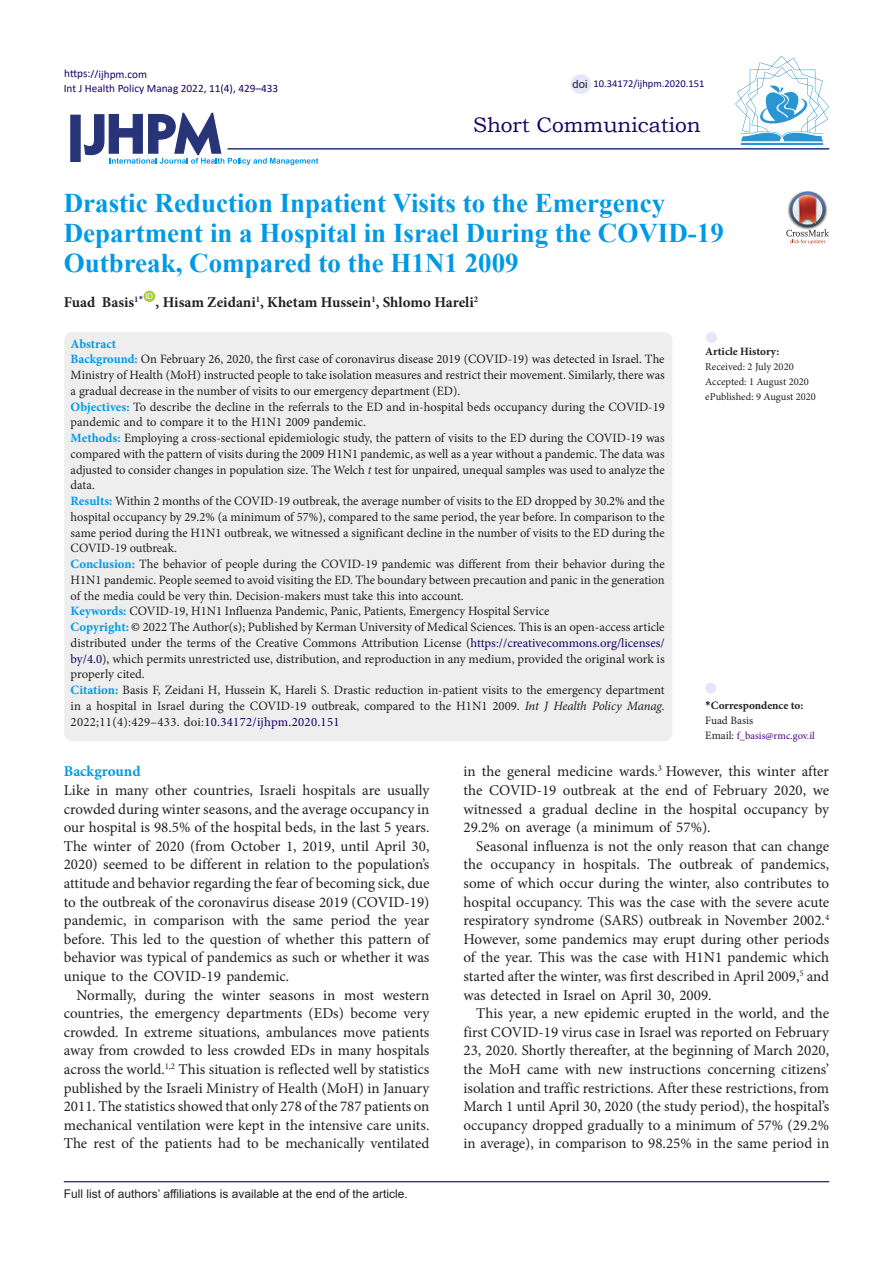
<style>
.page{position:relative;width:893px;height:1263px;background:#fff}
.page>*{position:absolute;margin:0;border:0;box-sizing:border-box;transform-origin:0 0}
.Default{font:700 27px/30px "Times New Roman";color:#0099e5}
.t1{font:21px "Bookman Old Style";color:#190066}
.t2{font:15px/18.6px "Minion Pro";color:#231f20;text-align:justify}
.Default-2{font:700 15px "Minion Pro";color:#231f20}
.t3{font:700 15px "Minion Pro";color:#0099e5}
.Default-3{font:12.75px/15.8px "Minion Pro";color:#231f20;text-align:justify}
.Default-4{font:700 12.75px "Minion Pro";color:#0099e5}
.t4{font:12px "Arial";color:#231f20}
.t5{font:11.25px "Calibri";color:#190066}
.t6{font:700 11.25px "Minion Pro";color:#231f20}
.t7{font:11.25px "Minion Pro";color:#231f20}
.t8{font:11.25px "Arial";color:#231f20}
.t9{font:10.5px "Minion Pro";color:#231f20}
.t10{font:10.5px "Minion Pro";letter-spacing:-.005em;color:#4b0082}
.t11{font:10.5px "Calibri";color:#190066}
.t12{font:7.8px "Arial";color:#fff}
.s1{font-weight:700;color:#0099e5}
.s2{font-style:italic}
.s3{color:#000}
.s4{color:#190066}
.s5{font-family:"Calibri"}
.s6{font-size:11.25px;color:#231f20}
</style>
<div class="page">
<svg style="left:84px;top:112px;width:234px;height:53px"></svg>
<div style="left:70px;top:115px;width:11px;height:47px;background:#273578;border:1px solid #273578"></div>
<div style="left:143px;top:291px;width:12px;height:11px;background:#a6ce39;border-radius:50%"></div>
<hr style="left:227px;top:148px;width:602px;height:2px;background:#273578">
<div style="left:64px;top:332px;width:608px;height:409px;background:#eee;border-radius:8px"></div>
<div style="left:705px;top:683px;width:11px;height:11px;background:#e6e6fa;border-radius:50%"></div>
<div style="left:706px;top:332px;width:11px;height:11px;background:#e6e6fa;border-radius:50%"></div>
<hr style="left:64px;top:1181px;width:765px;height:1px;background:#190066">
<hr style="left:741px;top:143px;width:82px;height:2px;background:#2995d2">
<svg style="left:735px;top:56px;width:94px;height:85px"></svg>
<div style="left:571px;top:74px;width:20px;height:20px;background:#e6e6fa;border-radius:50%"></div>
<img style="left:801px;top:191px;width:13px;height:1px">
<svg style="left:786px;top:192px;width:43px;height:52px"></svg>
<p class="t5" style="left:64px;top:66px;width:84px">https://ijhpm.com</p>
<p class="t5" style="left:64px;top:81px;width:216px">Int J Health Policy Manag 2022, 11(4), 429–433</p>
<p class="t8" style="left:573px;top:76px;width:17px">doi</p>
<p class="t11" style="left:593px;top:76px;width:112px">10.34172/ijhpm.2020.151</p>
<p class="t1" style="left:473px;top:111px;width:229px">Short Communication</p>
<p class="Default" style="left:64px;top:188px;width:661px">Drastic Reduction Inpatient Visits to the Emergency<br>Department in a Hospital in Israel During the COVID-19<br>Outbreak, Compared to the H1N1 2009</p>
<p class="Default-2" style="left:64px;top:292px;width:81px">Fuad Basis<sup>1</sup><sup>*</sup></p>
<p class="t12" style="left:145px;top:291px;width:9px">ID</p>
<p class="Default-2" style="left:156px;top:292px;width:324px">, Hisam Zeidani<sup>1</sup>, Khetam Hussein<sup>1</sup>, Shlomo Hareli<sup>2</sup></p>
<p class="Default-4" style="left:71px;top:335px;width:47px">Abstract</p>
<p class="Default-3" style="left:71px;top:352px;width:595px"><span class="s1">Background:</span> On February 26, 2020, the first case of coronavirus disease 2019 (COVID-19) was detected in Israel. The Ministry of Health (MoH) instructed people to take isolation measures and restrict their movement. Similarly, there was a gradual decrease in the number of visits to our emergency department (ED).</p>
<p class="Default-3" style="left:71px;top:399px;width:596px"><span class="s1">Objectives:</span> To describe the decline in the referrals to the ED and in-hospital beds occupancy during the COVID-19 pandemic and to compare it to the H1N1 2009 pandemic.</p>
<p class="Default-3" style="left:71px;top:430px;width:595px"><span class="s1">Methods:</span> Employing a cross-sectional epidemiologic study, the pattern of visits to the ED during the COVID-19 was compared with the pattern of visits during the 2009 H1N1 pandemic, as well as a year without a pandemic. The data was adjusted to consider changes in population size. The Welch <span class="s2">t</span> test for unpaired, unequal samples was used to analyze the data.</p>
<p class="Default-3" style="left:71px;top:493px;width:596px"><span class="s1">Results:</span> Within 2 months of the COVID-19 outbreak, the average number of visits to the ED dropped by 30.2% and the hospital occupancy by 29.2% (a minimum of 57%), compared to the same period, the year before. In comparison to the same period during the H1N1 outbreak, we witnessed a significant decline in the number of visits to the ED during the COVID-19 outbreak.</p>
<p class="Default-3" style="left:71px;top:556px;width:596px"><span class="s1">Conclusion:</span> The behavior of people during the COVID-19 pandemic was different from their behavior during the H1N1 pandemic. People seemed to avoid visiting the ED. The boundary between precaution and panic in the generation of the media could be very thin. Decision-makers must take this into account.</p>
<p class="Default-3" style="left:71px;top:604px;width:480px"><span class="s1">Keywords:</span> COVID-19, H1N1 Influenza Pandemic, Panic, Patients, Emergency Hospital Service</p>
<p class="Default-3" style="left:71px;top:619px;width:596px"><span class="s1">Copyright:</span> <span class="s3">©</span> 2022 The Author(s); Published by Kerman University of Medical Sciences. This is an open-access article distributed under the terms of the Creative Commons Attribution License (<span class="s4">https://creativecommons.org/licenses/ by/4.0</span>), which permits unrestricted use, distribution, and reproduction in any medium, provided the original work is properly cited.</p>
<p class="Default-3" style="left:71px;top:682px;width:596px"><span class="s1">Citation:</span> Basis F, Zeidani H, Hussein K, Hareli S. Drastic reduction in-patient visits to the emergency department in a hospital in Israel during the COVID-19 outbreak, compared to the H1N1 2009. <span class="s2">Int J Health Policy Manag.<br></span>2022;11(4):429–433. doi:<span class="s4">10.34172/ijhpm.2020.151</span></p>
<p class="t6" style="left:705px;top:343px;width:76px">Article History:</p>
<p class="t9" style="left:705px;top:359px;width:90px">Received: 2 July 2020</p>
<p class="t9" style="left:705px;top:374px;width:105px">Accepted: 1 August 2020</p>
<p class="t9" style="left:705px;top:389px;width:112px">ePublished: 9 August 2020</p>
<p class="t6" style="left:705px;top:697px;width:99px"><span class="s5">*</span>Correspondence to:</p>
<p class="t7" style="left:705px;top:713px;width:50px">Fuad Basis</p>
<p class="t10" style="left:705px;top:728px;width:111px"><span class="s6">Email:</span> f_basis@rmc.gov.il</p>
<p class="t3" style="left:64px;top:761px;width:78px">Background</p>
<p class="t2" style="left:64px;top:781px;width:367px">Like in many other countries, Israeli hospitals are usually crowded during winter seasons, and the average occupancy in our hospital is 98.5% of the hospital beds, in the last 5 years.<br>The winter of 2020 (from October 1, 2019, until April 30, 2020) seemed to be different in relation to the population’s attitude and behavior regarding the fear of becoming sick, due to the outbreak of the coronavirus disease 2019 (COVID-19) pandemic, in comparison with the same period the year before. This led to the question of whether this pattern of behavior was typical of pandemics as such or whether it was unique to the COVID-19 pandemic.</p>
<p class="t2" style="left:64px;top:985px;width:367px;text-indent:13px">Normally, during the winter seasons in most western countries, the emergency departments (EDs) become very crowded. In extreme situations, ambulances move patients away from crowded to less crowded EDs in many hospitals across the world.<sup>1,2</sup> This situation is reflected well by statistics published by the Israeli Ministry of Health (MoH) in January 2011. The statistics showed that only 278 of the 787 patients on mechanical ventilation were kept in the intensive care units.<br>The rest of the patients had to be mechanically ventilated</p>
<p class="t4" style="left:64px;top:1185px;width:346px">Full list of authors’ affiliations is available at the end of the article.</p>
<p class="t2" style="left:463px;top:762px;width:367px">in the general medicine wards.<sup>3</sup> However, this winter after the COVID-19 outbreak at the end of February 2020, we witnessed a gradual decline in the hospital occupancy by 29.2% on average (a minimum of 57%).</p>
<p class="t2" style="left:463px;top:837px;width:367px;text-indent:13px">Seasonal influenza is not the only reason that can change the occupancy in hospitals. The outbreak of pandemics, some of which occur during the winter, also contributes to hospital occupancy. This was the case with the severe acute respiratory syndrome (SARS) outbreak in November 2002.<sup>4<br></sup>However, some pandemics may erupt during other periods of the year. This was the case with H1N1 pandemic which started after the winter, was first described in April 2009,<sup>5</sup> and was detected in Israel on April 30, 2009.</p>
<p class="t2" style="left:463px;top:1004px;width:367px;text-indent:13px">This year, a new epidemic erupted in the world, and the first COVID-19 virus case in Israel was reported on February 23, 2020. Shortly thereafter, at the beginning of March 2020, the MoH came with new instructions concerning citizens’ isolation and traffic restrictions. After these restrictions, from March 1 until April 30, 2020 (the study period), the hospital’s occupancy dropped gradually to a minimum of 57% (29.2% in average), in comparison to 98.25% in the same period in</p>
</div>
